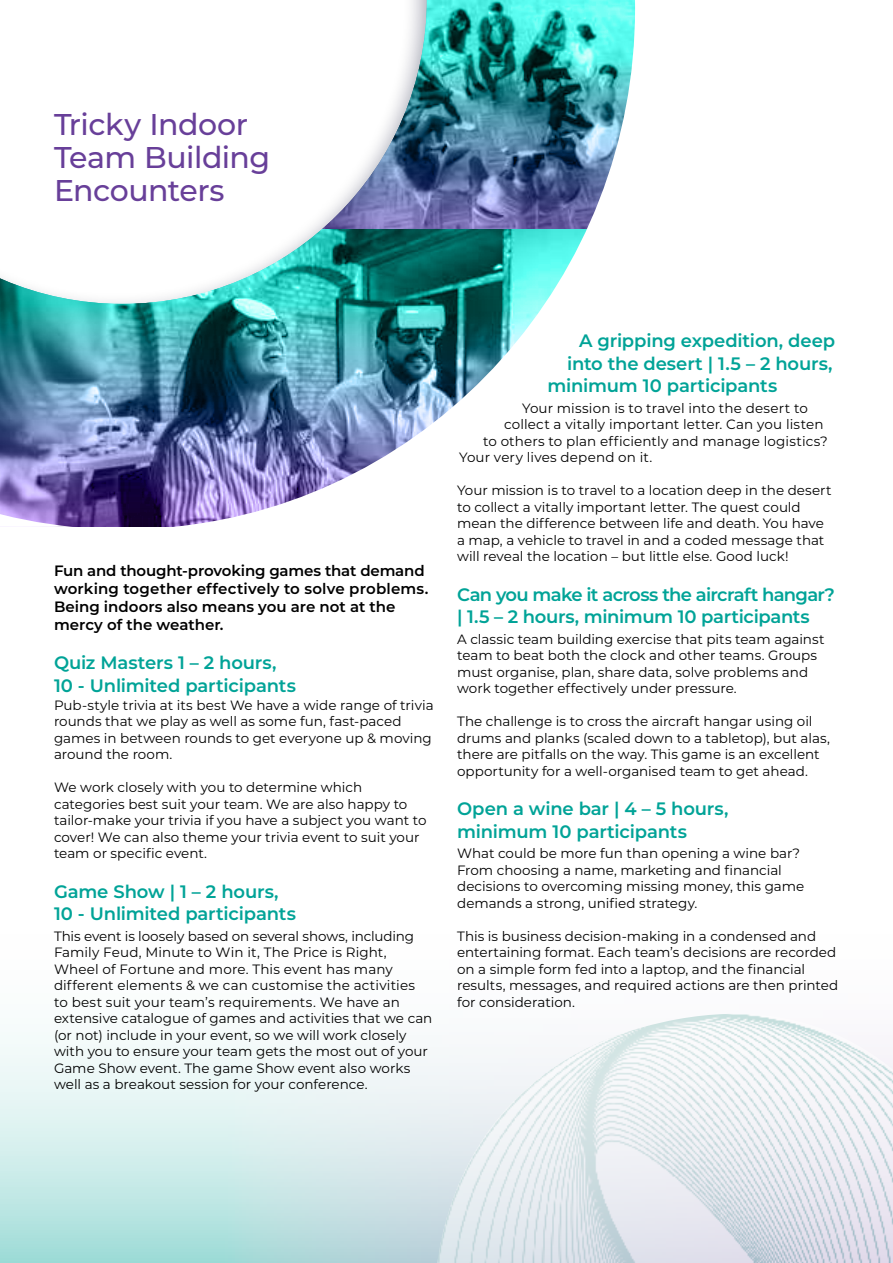
<style>
.page{position:relative;width:893px;height:1263px;background:#fff}
.page>*{position:absolute;margin:0;border:0;box-sizing:border-box;transform-origin:0 0}
.t1{font:500 30px/33px "Montserrat";letter-spacing:-.015em;color:#683f99}
.t2{font:600 18px/22.5px "Montserrat";letter-spacing:-.015em;color:#00a397}
.t3{font:600 15px/18px "Montserrat";color:#000}
.t4{font:13.5px/16.5px "Montserrat";color:#000}
</style>
<div class="page">
<svg style="left:0;top:1035px;width:437px;height:228px"></svg>
<img style="left:437px;top:1014px;width:456px;height:249px">
<img style="left:0;top:0;width:636px;height:527px">
<div style="left:0;top:0;width:440px;height:305px;background:#00072a;opacity:.35"></div>
<h1 class="t1" style="left:54px;top:107px;width:218px">Tricky Indoor<br>Team Building<br>Encounters</h1>
<p class="t3" style="left:54px;top:561px;width:376px">Fun and thought-provoking games that demand working together effectively to solve problems.<br>Being indoors also means you are not at the mercy of the weather.</p>
<h2 class="t2" style="left:54px;top:651px;width:243px">Quiz Masters 1 – 2 hours,<br>10 - Unlimited participants</h2>
<p class="t4" style="left:54px;top:696px;width:381px">Pub-style trivia at its best We have a wide range of trivia rounds that we play as well as some fun, fast-paced games in between rounds to get everyone up &amp; moving around the room.</p>
<p class="t4" style="left:54px;top:778px;width:374px">We work closely with you to determine which categories best suit your team. We are also happy to tailor-make your trivia if you have a subject you want to cover! We can also theme your trivia event to suit your team or specific event.</p>
<h2 class="t2" style="left:54px;top:879px;width:243px">Game Show | 1 – 2 hours,<br>10 - Unlimited participants</h2>
<p class="t4" style="left:54px;top:927px;width:380px">This event is loosely based on several shows, including Family Feud, Minute to Win it, The Price is Right, Wheel of Fortune and more. This event has many different elements &amp; we can customise the activities<br>to best suit your team’s requirements. We have an extensive catalogue of games and activities that we can (or not) include in your event, so we will work closely with you to ensure your team gets the most out of your Game Show event. The game Show event also works well as a breakout session for your conference.</p>
<h2 class="t2" style="left:579px;top:329px;width:258px">A gripping expedition, deep</h2>
<h2 class="t2" style="left:567px;top:351px;width:267px">into the desert | 1.5 – 2 hours,</h2>
<h2 class="t2" style="left:548px;top:374px;width:231px">minimum 10 participants</h2>
<p class="t4" style="left:522px;top:399px;width:287px">Your mission is to travel into the desert to</p>
<p class="t4" style="left:504px;top:415px;width:321px">collect a vitally important letter. Can you listen</p>
<p class="t4" style="left:483px;top:432px;width:346px">to others to plan efficiently and manage logistics?</p>
<p class="t4" style="left:459px;top:448px;width:195px">Your very lives depend on it.</p>
<p class="t4" style="left:457px;top:481px;width:376px">Your mission is to travel to a location deep in the desert to collect a vitally important letter. The quest could mean the difference between life and death. You have a map, a vehicle to travel in and a coded message that will reveal the location – but little else. Good luck!</p>
<h2 class="t2" style="left:457px;top:582px;width:379px">Can you make it across the aircraft hangar? | 1.5 – 2 hours, minimum 10 participants</h2>
<p class="t4" style="left:457px;top:630px;width:369px">A classic team building exercise that pits team against team to beat both the clock and other teams. Groups must organise, plan, share data, solve problems and work together effectively under pressure.</p>
<p class="t4" style="left:457px;top:712px;width:374px">The challenge is to cross the aircraft hangar using oil drums and planks (scaled down to a tabletop), but alas, there are pitfalls on the way. This game is an excellent opportunity for a well-organised team to get ahead.</p>
<h2 class="t2" style="left:457px;top:797px;width:273px">Open a wine bar | 4 – 5 hours, minimum 10 participants</h2>
<p class="t4" style="left:457px;top:844px;width:349px">What could be more fun than opening a wine bar?<br>From choosing a name, marketing and financial decisions to overcoming missing money, this game demands a strong, unified strategy.</p>
<p class="t4" style="left:457px;top:927px;width:383px">This is business decision-making in a condensed and entertaining format. Each team’s decisions are recorded on a simple form fed into a laptop, and the financial results, messages, and required actions are then printed for consideration.</p>
</div>
